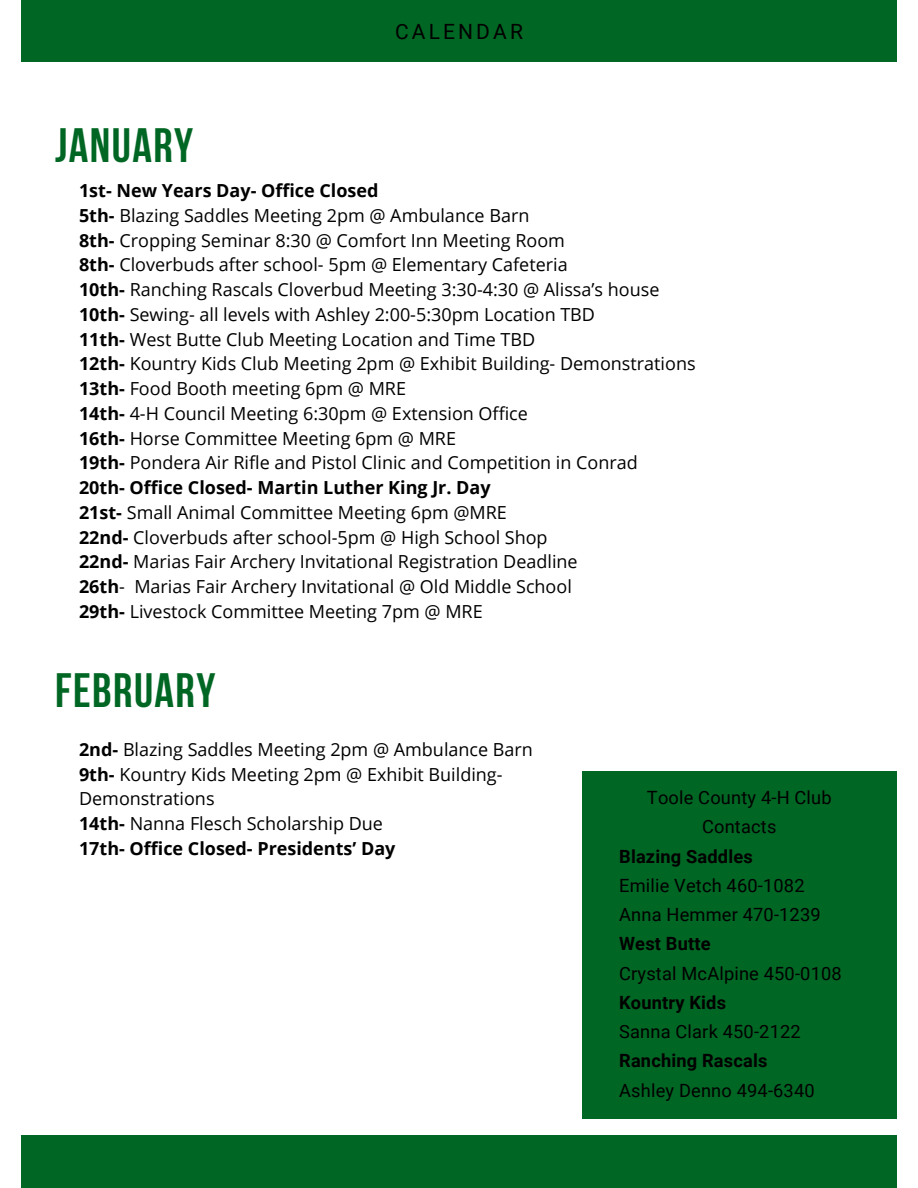
<style>
.page{position:relative;width:918px;height:1188px;background:#fff}
.page>*{position:absolute;margin:0;border:0;box-sizing:border-box;transform-origin:0 0}
.t1{font:700 48.15px "Bebas Neue";letter-spacing:.03em;color:#006623}
.t2{font:21px "Roboto";letter-spacing:.15em;color:#000}
.t3{font:18.3px/29.2px "Roboto";letter-spacing:.01em;color:#000;text-align:center}
.t4{font:700 18.3px "Roboto";letter-spacing:.01em;color:#000}
.t5{font:18px/24.8px "Open Sans";color:#000}
.t6{font:700 18px "Open Sans";color:#000}
.s1{font-weight:700}
</style>
<div class="page">
<div style="left:21px;top:0;width:876px;height:62px;background:#006623"></div>
<div style="left:21px;top:1135px;width:876px;height:53px;background:#006623"></div>
<div style="left:582px;top:771px;width:315px;height:348px;background:#006623"></div>
<p class="t2" style="left:395px;top:19px;width:129px">CALENDAR</p>
<p class="t1" style="left:55px;top:126px;width:140px">JANUARY</p>
<p class="t6" style="left:79px;top:178px;width:301px">1st- New Years Day- Office Closed</p>
<p class="t5" style="left:79px;top:202px;width:452px"><span class="s1">5th-</span> Blazing Saddles Meeting 2pm @ Ambulance Barn</p>
<p class="t5" style="left:79px;top:227px;width:487px"><span class="s1">8th-</span> Cropping Seminar 8:30 @ Comfort Inn Meeting Room</p>
<p class="t5" style="left:79px;top:252px;width:490px"><span class="s1">8th-</span> Cloverbuds after school- 5pm @ Elementary Cafeteria</p>
<p class="t5" style="left:79px;top:277px;width:582px"><span class="s1">10th-</span> Ranching Rascals Cloverbud Meeting 3:30-4:30 @ Alissa’s house</p>
<p class="t5" style="left:79px;top:301px;width:518px"><span class="s1">10th-</span> Sewing- all levels with Ashley 2:00-5:30pm Location TBD</p>
<p class="t5" style="left:79px;top:326px;width:458px"><span class="s1">11th-</span> West Butte Club Meeting Location and Time TBD</p>
<p class="t5" style="left:79px;top:351px;width:618px"><span class="s1">12th-</span> Kountry Kids Club Meeting 2pm @ Exhibit Building- Demonstrations</p>
<p class="t5" style="left:79px;top:376px;width:329px"><span class="s1">13th-</span> Food Booth meeting 6pm @ MRE</p>
<h1 class="t5" style="left:79px;top:400px;width:450px"><span class="s1">14th-</span> 4-H Council Meeting 6:30pm @ Extension Office</h1>
<p class="t5" style="left:79px;top:425px;width:379px"><span class="s1">16th-</span> Horse Committee Meeting 6pm @ MRE</p>
<p class="t5" style="left:79px;top:450px;width:560px"><span class="s1">19th-</span> Pondera Air Rifle and Pistol Clinic and Competition in Conrad</p>
<p class="t6" style="left:79px;top:475px;width:413px">20th- Office Closed- Martin Luther King Jr. Day</p>
<p class="t5" style="left:79px;top:499px;width:429px"><span class="s1">21st-</span> Small Animal Committee Meeting 6pm @MRE</p>
<p class="t5" style="left:79px;top:524px;width:470px"><span class="s1">22nd-</span> Cloverbuds after school-5pm @ High School Shop</p>
<p class="t5" style="left:79px;top:549px;width:500px"><span class="s1">22nd-</span> Marias Fair Archery Invitational Registration Deadline</p>
<p class="t5" style="left:79px;top:574px;width:494px"><span class="s1">26th</span>- Marias Fair Archery Invitational @ Old Middle School</p>
<p class="t5" style="left:79px;top:598px;width:405px"><span class="s1">29th-</span> Livestock Committee Meeting 7pm @ MRE</p>
<p class="t1" style="left:55px;top:670px;width:162px">FEBRUARY</p>
<p class="t5" style="left:79px;top:736px;width:455px"><span class="s1">2nd-</span> Blazing Saddles Meeting 2pm @ Ambulance Barn</p>
<p class="t5" style="left:79px;top:761px;width:425px"><span class="s1">9th-</span> Kountry Kids Meeting 2pm @ Exhibit Building-<br>Demonstrations</p>
<p class="t5" style="left:79px;top:811px;width:306px"><span class="s1">14th-</span> Nanna Flesch Scholarship Due</p>
<p class="t6" style="left:79px;top:836px;width:318px">17th- Office Closed- Presidents’ Day</p>
<h2 class="t3" style="left:647px;top:783px;width:186px">Toole County 4-H Club<br>Contacts</h2>
<h1 class="t4" style="left:619px;top:846px;width:135px">Blazing Saddles</h1>
<p class="t3" style="left:619px;top:871px;width:187px">Emilie Vetch 460-1082</p>
<p class="t3" style="left:619px;top:900px;width:203px">Anna Hemmer 470-1239</p>
<p class="t4" style="left:619px;top:933px;width:93px">West Butte</p>
<p class="t3" style="left:619px;top:959px;width:224px">Crystal McAlpine 450-0108</p>
<p class="t4" style="left:619px;top:992px;width:108px">Kountry Kids</p>
<p class="t3" style="left:619px;top:1017px;width:183px">Sanna Clark 450-2122</p>
<p class="t4" style="left:619px;top:1050px;width:150px">Ranching Rascals</p>
<p class="t3" style="left:619px;top:1076px;width:197px">Ashley Denno 494-6340</p>
</div>
